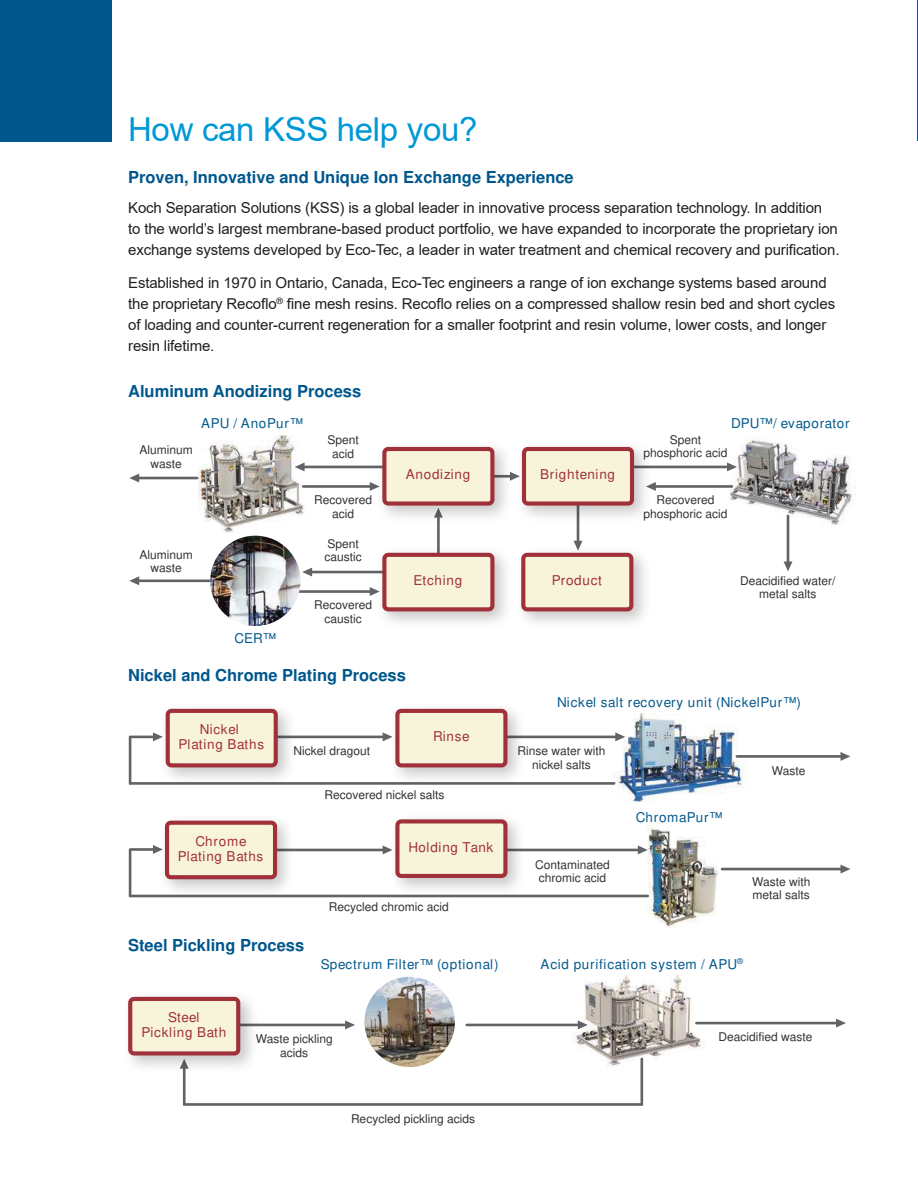
<style>
.page{position:relative;width:918px;height:1188px;background:#fff}
.page>*{position:absolute;margin:0;border:0;box-sizing:border-box;transform-origin:0 0}
.t1{font:33px "Arial";letter-spacing:-.01em;color:#0098d7}
.t2{font:700 16.5px "Arial";color:#00578d}
.t3{font:15px/21px "Arial";letter-spacing:-.01em;color:#221f1f}
.t4{font:700 13.5px "Arial";letter-spacing:.055em;color:#05598c}
.t5{font:700 13.5px/15px "Arial";letter-spacing:.055em;color:#a03039;text-align:center}
.t6{font:12px/13.5px "Arial";color:#323232;text-align:center}
</style>
<div class="page">
<hr style="left:917px;top:0;width:1px;height:141px;background:#00578d">
<div style="left:0;top:0;width:111px;height:141px;background:#00578d"></div>
<img style="left:573px;top:975px;width:138px;height:91px">
<hr style="left:183px;top:1066px;width:3px;height:38px;background:#626366">
<hr style="left:641px;top:1059px;width:2px;height:45px;background:#626366">
<svg style="left:345px;top:1020px;width:10px;height:9px"></svg>
<hr style="left:184px;top:1103px;width:458px;height:3px;background:#626366">
<hr style="left:237px;top:1024px;width:113px;height:2px;background:#626366">
<hr style="left:467px;top:1024px;width:113px;height:2px;background:#626366">
<svg style="left:578px;top:1020px;width:10px;height:9px"></svg>
<hr style="left:696px;top:1022px;width:142px;height:2px;background:#626366">
<svg style="left:836px;top:1019px;width:10px;height:9px"></svg>
<img style="left:364px;top:977px;width:91px;height:90px">
<img style="left:130px;top:996px;width:133px;height:83px">
<div style="left:130px;top:999px;width:108px;height:54px;background:#f8f4db;border-radius:4px"></div>
<div style="left:128px;top:997px;width:112px;height:59px;border:4px solid #a03039;border-radius:4px"></div>
<img style="left:636px;top:825px;width:86px;height:103px">
<img style="left:611px;top:713px;width:136px;height:88px">
<hr style="left:275px;top:736px;width:113px;height:2px;background:#626366">
<hr style="left:504px;top:736px;width:113px;height:2px;background:#626366">
<svg style="left:615px;top:732px;width:10px;height:9px"></svg>
<hr style="left:275px;top:849px;width:113px;height:2px;background:#626366">
<hr style="left:504px;top:849px;width:137px;height:2px;background:#626366">
<svg style="left:638px;top:846px;width:10px;height:8px"></svg>
<hr style="left:737px;top:755px;width:106px;height:3px;background:#626366">
<svg style="left:841px;top:752px;width:9px;height:9px"></svg>
<hr style="left:722px;top:868px;width:121px;height:2px;background:#626366">
<svg style="left:841px;top:865px;width:9px;height:9px"></svg>
<hr style="left:130px;top:782px;width:484px;height:3px;background:#626366">
<hr style="left:130px;top:736px;width:28px;height:2px;background:#626366">
<hr style="left:129px;top:738px;width:2px;height:45px;background:#626366">
<img style="left:154px;top:708px;width:147px;height:77px">
<div style="left:168px;top:711px;width:108px;height:54px;background:#f8f4db;border-radius:4px"></div>
<div style="left:166px;top:709px;width:112px;height:58px;border:4px solid #a03039;border-radius:4px"></div>
<img style="left:152px;top:820px;width:149px;height:78px">
<div style="left:167px;top:823px;width:108px;height:54px;background:#f8f4db;border-radius:4px"></div>
<div style="left:165px;top:821px;width:112px;height:58px;border:4px solid #a03039;border-radius:4px"></div>
<img style="left:383px;top:708px;width:149px;height:77px">
<div style="left:397px;top:711px;width:108px;height:54px;background:#f8f4db;border-radius:4px"></div>
<div style="left:395px;top:709px;width:112px;height:58px;border:4px solid #a03039;border-radius:4px"></div>
<img style="left:383px;top:819px;width:149px;height:79px">
<div style="left:397px;top:821px;width:108px;height:55px;background:#f8f4db;border-radius:4px"></div>
<div style="left:395px;top:819px;width:112px;height:59px;border:4px solid #a03039;border-radius:4px"></div>
<hr style="left:130px;top:895px;width:518px;height:2px;background:#626366">
<hr style="left:130px;top:848px;width:28px;height:3px;background:#626366">
<svg style="left:153px;top:845px;width:10px;height:9px"></svg>
<hr style="left:129px;top:850px;width:2px;height:46px;background:#626366">
<img style="left:198px;top:435px;width:108px;height:98px">
<img style="left:729px;top:437px;width:123px;height:87px">
<hr style="left:299px;top:590px;width:75px;height:3px;background:#626366">
<hr style="left:437px;top:515px;width:3px;height:47px;background:#626366">
<hr style="left:309px;top:571px;width:91px;height:2px;background:#626366">
<svg style="left:302px;top:568px;width:10px;height:8px"></svg>
<hr style="left:303px;top:485px;width:71px;height:3px;background:#626366">
<hr style="left:301px;top:466px;width:99px;height:2px;background:#626366">
<svg style="left:295px;top:462px;width:10px;height:9px"></svg>
<hr style="left:653px;top:485px;width:79px;height:3px;background:#626366">
<hr style="left:634px;top:466px;width:95px;height:2px;background:#626366">
<svg style="left:727px;top:462px;width:10px;height:9px"></svg>
<hr style="left:577px;top:497px;width:2px;height:48px;background:#626366">
<hr style="left:787px;top:516px;width:2px;height:48px;background:#626366">
<svg style="left:784px;top:561px;width:8px;height:10px"></svg>
<hr style="left:135px;top:477px;width:62px;height:2px;background:#626366">
<svg style="left:129px;top:474px;width:10px;height:8px"></svg>
<hr style="left:135px;top:580px;width:86px;height:2px;background:#626366">
<svg style="left:129px;top:576px;width:10px;height:9px"></svg>
<img style="left:208px;top:536px;width:93px;height:90px">
<img style="left:370px;top:540px;width:136px;height:83px">
<div style="left:384px;top:555px;width:108px;height:54px;background:#f8f4db;border-radius:4px"></div>
<div style="left:382px;top:553px;width:112px;height:58px;border:4px solid #a03039;border-radius:4px"></div>
<img style="left:370px;top:446px;width:139px;height:83px">
<div style="left:384px;top:449px;width:108px;height:55px;background:#f8f4db;border-radius:4px"></div>
<div style="left:382px;top:447px;width:112px;height:59px;border:4px solid #a03039;border-radius:4px"></div>
<img style="left:509px;top:446px;width:149px;height:83px">
<div style="left:524px;top:449px;width:108px;height:55px;background:#f8f4db;border-radius:4px"></div>
<div style="left:522px;top:447px;width:112px;height:59px;border:4px solid #a03039;border-radius:4px"></div>
<img style="left:523px;top:540px;width:122px;height:83px">
<div style="left:523px;top:555px;width:108px;height:54px;background:#f8f4db;border-radius:4px"></div>
<div style="left:521px;top:553px;width:112px;height:58px;border:4px solid #a03039;border-radius:4px"></div>
<h1 class="t1" style="left:128px;top:107px;width:351px">How can KSS help you?</h1>
<p class="t2" style="left:128px;top:171px;width:447px">Proven, Innovative and Unique Ion Exchange Experience</p>
<p class="t3" style="left:128px;top:197px;width:713px">Koch Separation Solutions (KSS) is a global leader in innovative process separation technology. In addition<br>to the world’s largest membrane-based product portfolio, we have expanded to incorporate the proprietary ion exchange systems developed by Eco-Tec, a leader in water treatment and chemical recovery and puri昀椀cation.</p>
<p class="t3" style="left:128px;top:272px;width:709px">Established in 1970 in Ontario, Canada, Eco-Tec engineers a range of ion exchange systems based around the proprietary Reco昀氀o<sup>®</sup> 昀椀ne mesh resins. Reco昀氀o relies on a compressed shallow resin bed and short cycles of loading and counter-current regeneration for a smaller footprint and resin volume, lower costs, and longer resin lifetime.</p>
<p class="t2" style="left:128px;top:385px;width:235px">Aluminum Anodizing Process</p>
<p class="t6" style="left:139px;top:444px;width:55px">Aluminum waste</p>
<p class="t4" style="left:201px;top:418px;width:104px">APU / AnoPur™</p>
<p class="t6" style="left:139px;top:549px;width:55px">Aluminum waste</p>
<p class="t4" style="left:234px;top:633px;width:43px">CER™</p>
<p class="t6" style="left:328px;top:434px;width:33px">Spent acid</p>
<p class="t6" style="left:314px;top:494px;width:60px">Recovered acid</p>
<p class="t6" style="left:325px;top:538px;width:39px;text-align:left">Spent caustic</p>
<p class="t6" style="left:314px;top:600px;width:60px">Recovered caustic</p>
<p class="t5" style="left:406px;top:468px;width:66px">Anodizing</p>
<p class="t5" style="left:540px;top:468px;width:77px">Brightening</p>
<p class="t5" style="left:414px;top:574px;width:50px">Etching</p>
<p class="t5" style="left:552px;top:574px;width:52px">Product</p>
<p class="t2" style="left:128px;top:669px;width:279px">Nickel and Chrome Plating Process</p>
<p class="t4" style="left:731px;top:418px;width:120px">DPU™/ evaporator</p>
<p class="t6" style="left:644px;top:434px;width:86px">Spent phosphoric acid</p>
<p class="t6" style="left:644px;top:494px;width:86px">Recovered phosphoric acid</p>
<p class="t6" style="left:740px;top:575px;width:97px">Deacidified water/ metal salts</p>
<p class="t5" style="left:179px;top:723px;width:87px">Nickel<br>Plating Baths</p>
<p class="t5" style="left:178px;top:835px;width:87px">Chrome<br>Plating Baths</p>
<p class="t6" style="left:293px;top:745px;width:78px">Nickel dragout</p>
<p class="t5" style="left:433px;top:730px;width:38px">Rinse</p>
<p class="t6" style="left:324px;top:789px;width:122px">Recovered nickel salts</p>
<p class="t5" style="left:409px;top:841px;width:86px">Holding Tank</p>
<p class="t6" style="left:329px;top:901px;width:122px">Recycled chromic acid</p>
<p class="t2" style="left:128px;top:939px;width:178px">Steel Pickling Process</p>
<p class="t4" style="left:321px;top:959px;width:179px">Spectrum Filter™ (optional)</p>
<p class="t5" style="left:141px;top:1011px;width:86px">Steel<br>Pickling Bath</p>
<p class="t6" style="left:256px;top:1033px;width:78px">Waste pickling acids</p>
<p class="t4" style="left:557px;top:697px;width:245px">Nickel salt recovery unit (NickelPur™)</p>
<p class="t6" style="left:517px;top:745px;width:90px">Rinse water with nickel salts</p>
<p class="t6" style="left:535px;top:859px;width:76px">Contaminated chromic acid</p>
<p class="t4" style="left:636px;top:812px;width:89px">ChromaPur™</p>
<p class="t6" style="left:772px;top:765px;width:35px">Waste</p>
<p class="t6" style="left:752px;top:876px;width:60px;text-align:left">Waste with metal salts</p>
<p class="t4" style="left:541px;top:959px;width:204px">Acid purification system / APU<sup>®</sup></p>
<p class="t6" style="left:718px;top:1032px;width:96px">Deacidified waste</p>
<p class="t6" style="left:351px;top:1113px;width:126px">Recycled pickling acids</p>
</div>
